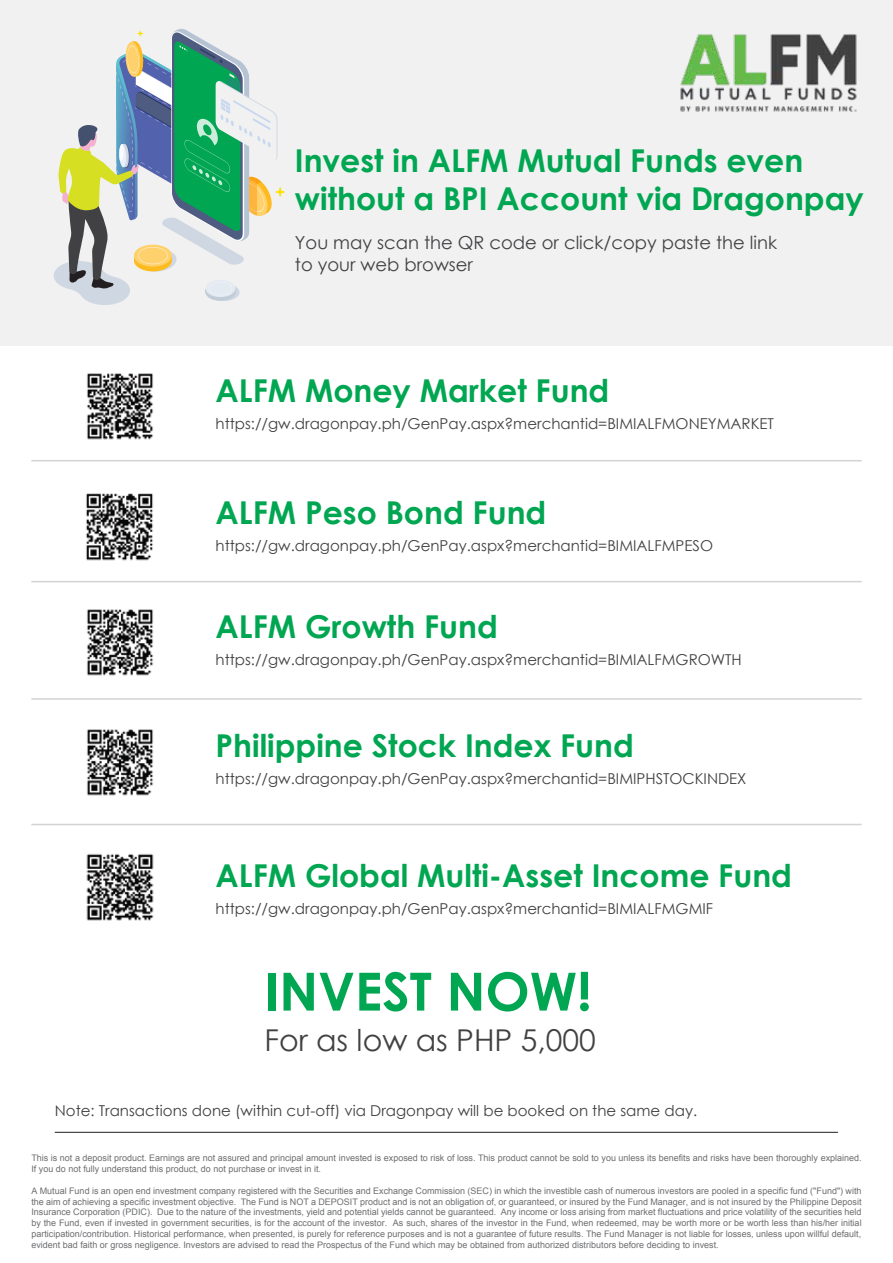
<style>
.page{position:relative;width:893px;height:1263px;background:#fff}
.page>*{position:absolute;margin:0;border:0;box-sizing:border-box;transform-origin:0 0}
.t1{font:700 52.65px "Century Gothic";color:#00a651}
.t2{font:700 31.5px/37.8px "Century Gothic";color:#00a651}
.t3{font:30px "Century Gothic";color:#414042}
.t4{font:18px/21.6px "Century Gothic";color:#414042}
.t5{font:15px "Century Gothic";color:#414042}
.t6{font:9px/10.8px "Arial";color:#6d6e71}
</style>
<div class="page">
<div style="left:0;top:0;width:893px;height:345px;background:#f1f1f2"></div>
<img style="left:86px;top:729px;width:68px;height:67px">
<img style="left:86px;top:373px;width:68px;height:67px">
<img style="left:86px;top:493px;width:67px;height:68px">
<hr style="left:55px;top:1132px;width:783px;height:1px;background:#231f20">
<img style="left:87px;top:609px;width:67px;height:67px">
<img style="left:680px;top:34px;width:177px;height:78px">
<svg style="left:53px;top:29px;width:232px;height:276px"></svg>
<hr style="left:31px;top:460px;width:831px;height:1px;background:#d1d3d4">
<hr style="left:31px;top:581px;width:831px;height:1px;background:#d1d3d4">
<hr style="left:31px;top:698px;width:831px;height:2px;background:#d1d3d4">
<hr style="left:31px;top:824px;width:831px;height:1px;background:#d1d3d4">
<img style="left:86px;top:853px;width:68px;height:68px">
<h2 class="t2" style="left:295px;top:140px;width:570px">Invest in ALFM Mutual Funds even without a BPI Account via Dragonpay</h2>
<h3 class="t4" style="left:295px;top:232px;width:484px">You may scan the QR code or click/copy paste the link to your web browser</h3>
<h2 class="t2" style="left:216px;top:370px;width:395px">ALFM Money Market Fund</h2>
<h3 class="t5" style="left:216px;top:413px;width:560px">https://gw.dragonpay.ph/GenPay.aspx?merchantid=BIMIALFMONEYMARKET</h3>
<h2 class="t2" style="left:216px;top:492px;width:332px">ALFM Peso Bond Fund</h2>
<h3 class="t5" style="left:216px;top:535px;width:499px">https://gw.dragonpay.ph/GenPay.aspx?merchantid=BIMIALFMPESO</h3>
<h2 class="t2" style="left:216px;top:606px;width:284px">ALFM Growth Fund</h2>
<h3 class="t5" style="left:216px;top:649px;width:528px">https://gw.dragonpay.ph/GenPay.aspx?merchantid=BIMIALFMGROWTH</h3>
<h2 class="t2" style="left:216px;top:725px;width:420px">Philippine Stock Index Fund</h2>
<h3 class="t5" style="left:216px;top:768px;width:532px">https://gw.dragonpay.ph/GenPay.aspx?merchantid=BIMIPHSTOCKINDEX</h3>
<h2 class="t2" style="left:216px;top:855px;width:578px">ALFM Global Multi-Asset Income Fund</h2>
<h3 class="t5" style="left:216px;top:898px;width:499px">https://gw.dragonpay.ph/GenPay.aspx?merchantid=BIMIALFMGMIF</h3>
<h1 class="t1" style="left:264px;top:951px;width:329px">INVEST NOW!</h1>
<h3 class="t3" style="left:264px;top:1019px;width:333px">For as low as PHP 5,000</h3>
<h3 class="t5" style="left:55px;top:1100px;width:644px">Note: Transactions done (within cut-off) via Dragonpay will be booked on the same day.</h3>
<p class="t6" style="left:31px;top:1153px;width:832px">This is not a deposit product. Earnings are not assured and principal amount invested is exposed to risk of loss. This product cannot be sold to you unless its benefits and risks have been thoroughly explained.<br>If you do not fully understand this product, do not purchase or invest in it.</p>
<p class="t6" style="left:31px;top:1185px;width:832px;text-align:justify">A Mutual Fund is an open end investment company registered with the Securities and Exchange Commission (SEC) in which the investible cash of numerous investors are pooled in a specific fund ("Fund") with the aim of achieving a specific investment objective. The Fund is NOT a DEPOSIT product and is not an obligation of, or guaranteed, or insured by the Fund Manager, and is not insured by the Philippine Deposit Insurance Corporation (PDIC). Due to the nature of the investments, yield and potential yields cannot be guaranteed. Any income or loss arising from market fluctuations and price volatility of the securities held by the Fund, even if invested in government securities, is for the account of the investor. As such, shares of the investor in the Fund, when redeemed, may be worth more or be worth less than his/her initial participation/contribution. Historical performance, when presented, is purely for reference purposes and is not a guarantee of future results. The Fund Manager is not liable for losses, unless upon willful default, evident bad faith or gross negligence. Investors are advised to read the Prospectus of the Fund which may be obtained from authorized distributors before deciding to invest.</p>
</div>
